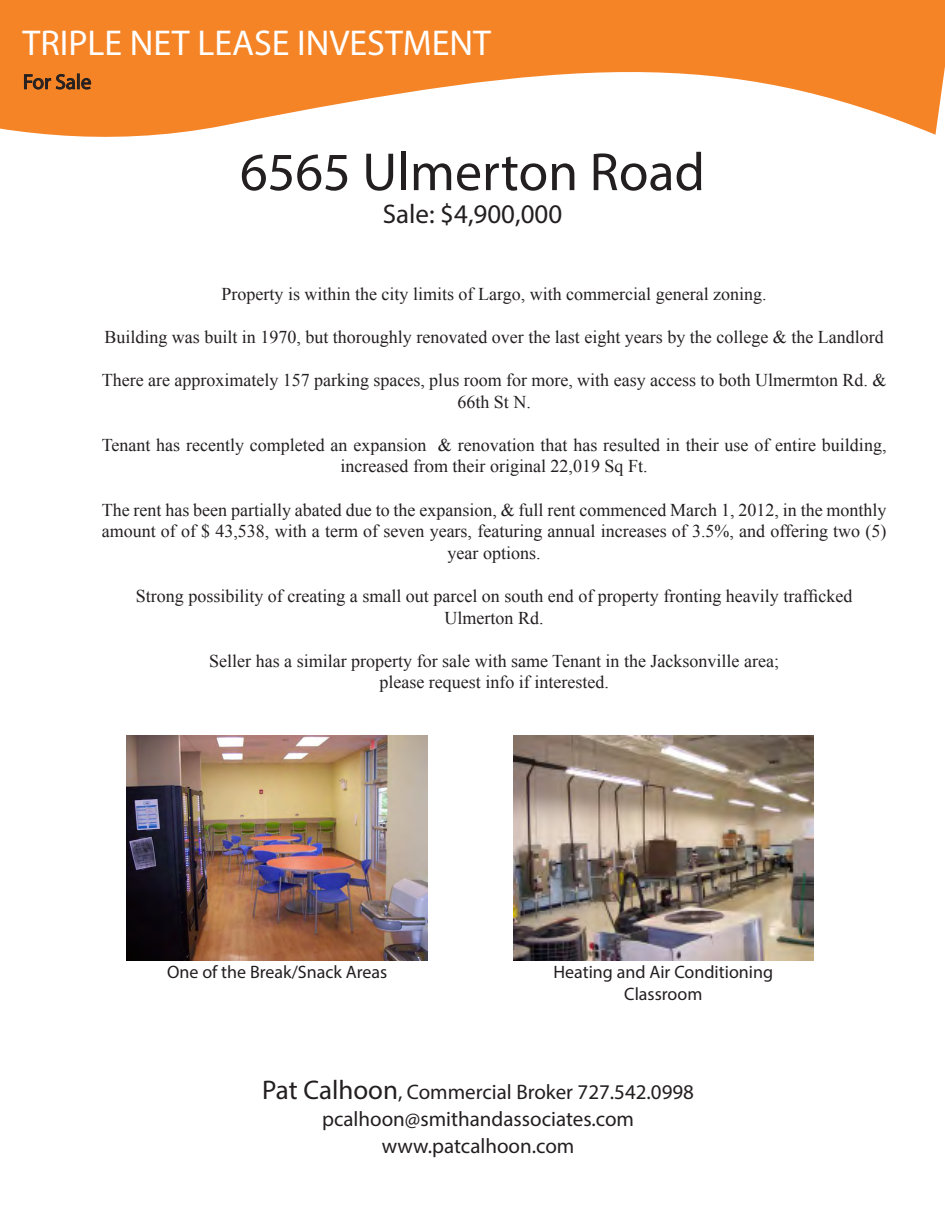
<style>
.page{position:relative;width:945px;height:1215px;background:#fff}
.page>*{position:absolute;margin:0;border:0;box-sizing:border-box;transform-origin:0 0}
.t1{font:54px "Myriad Pro";color:#231f20}
.t2{font:36px "Myriad Pro";color:#fff}
.t3{font:27px "Myriad Pro";color:#231f20}
.t4{font:21px "Myriad Pro";color:#231f20}
.t5{font:18px/21.6px "Times New Roman";color:#231f20;text-align:center}
.t6{font:18px "Myriad Pro";color:#231f20}
.s1{font-size:27px}
</style>
<div class="page">
<svg style="left:0;top:0;width:945px;height:137px;fill:#f58427"></svg>
<svg style="left:24px;top:74px;width:67px;height:16px"></svg>
<img style="left:513px;top:735px;width:301px;height:225px">
<img style="left:127px;top:735px;width:300px;height:225px">
<p class="t2" style="left:22px;top:21px;width:470px">TRIPLE NET LEASE INVESTMENT</p>
<p class="t4" style="left:23px;top:69px;width:70px">For Sale</p>
<p class="t1" style="left:240px;top:139px;width:466px">6565 Ulmerton Road</p>
<p class="t3" style="left:383px;top:197px;width:181px">Sale: $4,900,000</p>
<p class="t5" style="left:222px;top:282px;width:547px">Property is within the city limits of Largo, with commercial general zoning.</p>
<p class="t5" style="left:104px;top:326px;width:781px">Building was built in 1970, but thoroughly renovated over the last eight years by the college &amp; the Landlord</p>
<p class="t5" style="left:102px;top:369px;width:786px">There are approximately 157 parking spaces, plus room for more, with easy access to both Ulmermton Rd. &amp;<br>66th St N.</p>
<p class="t5" style="left:102px;top:434px;width:786px">Tenant has recently completed an expansion &amp; renovation that has resulted in their use of entire building, increased from their original 22,019 Sq Ft.</p>
<p class="t5" style="left:102px;top:498px;width:786px">The rent has been partially abated due to the expansion, &amp; full rent commenced March 1, 2012, in the monthly amount of of $ 43,538, with a term of seven years, featuring annual increases of 3.5%, and offering two (5) year options.</p>
<p class="t5" style="left:136px;top:585px;width:718px">Strong possibility of creating a small out parcel on south end of property fronting heavily trafficked</p>
<p class="t5" style="left:445px;top:606px;width:100px">Ulmerton Rd.</p>
<p class="t5" style="left:209px;top:650px;width:571px">Seller has a similar property for sale with same Tenant in the Jacksonville area;</p>
<p class="t5" style="left:379px;top:671px;width:231px">please request info if interested.</p>
<p class="t6" style="left:167px;top:961px;width:222px">One of the Break/Snack Areas</p>
<p class="t6" style="left:553px;top:961px;width:221px">Heating and Air Conditioning</p>
<p class="t6" style="left:624px;top:983px;width:80px">Classroom</p>
<p class="t4" style="left:262px;top:1079px;width:433px"><span class="s1">Pat Calhoon</span>, Commercial Broker 727.542.0998</p>
<p class="t4" style="left:322px;top:1106px;width:313px">pcalhoon@smithandassociates.com</p>
<p class="t4" style="left:382px;top:1133px;width:194px">www.patcalhoon.com</p>
</div>
